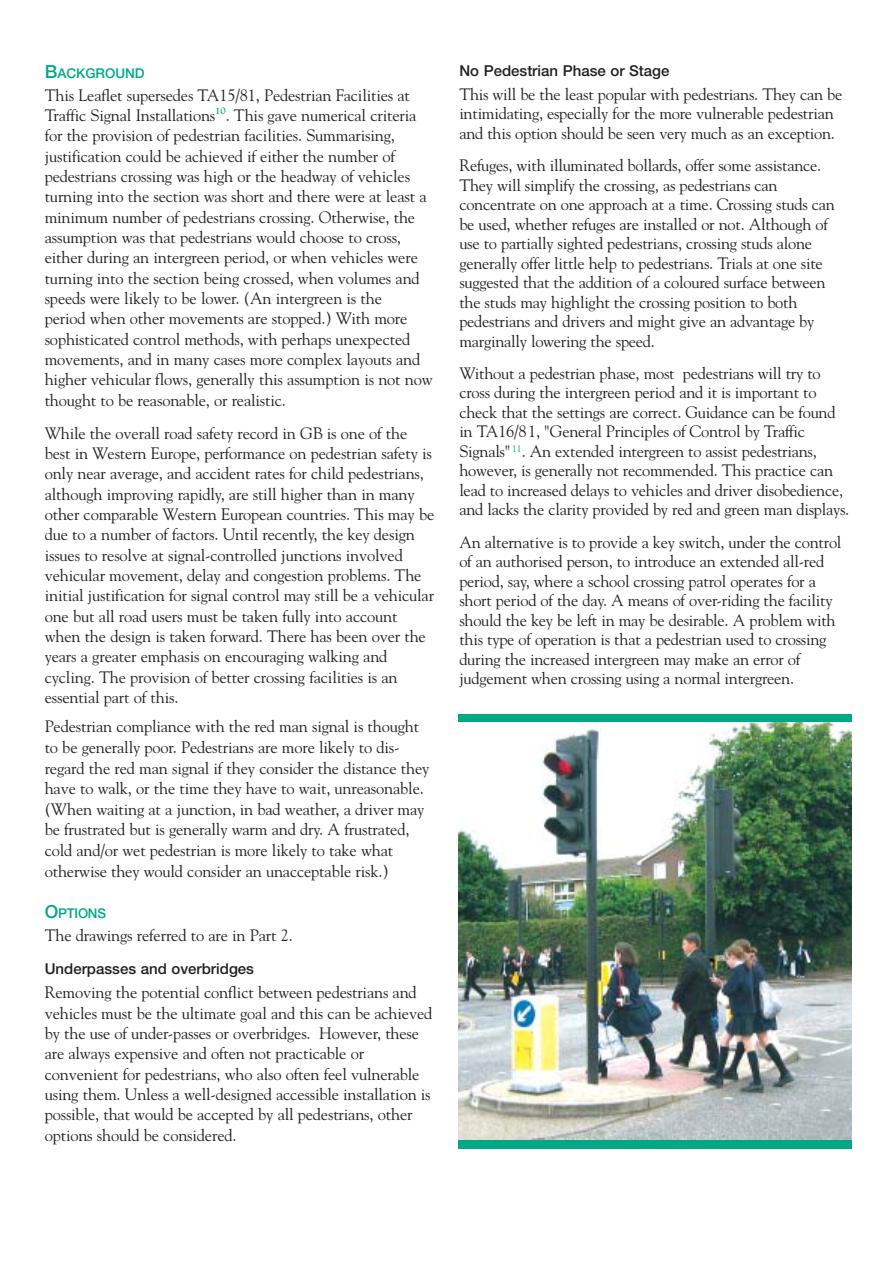
<style>
.page{position:relative;width:893px;height:1262px;background:#fff}
.page>*{position:absolute;margin:0;border:0;box-sizing:border-box;transform-origin:0 0}
.t1{font:16.5px/20.4px "Goudy";letter-spacing:-.01em;color:#231f20}
.t2{font:500 15px "Helvetica Neue";color:#231f20}
.t3{font:500 13.5px "Helvetica Neue";color:#00a886}
.s1{font-size:18px}
</style>
<div class="page">
<div style="left:458px;top:714px;width:393px;height:434px;background:#00a886"></div>
<img style="left:458px;top:722px;width:393px;height:418px">
<p class="t3" style="left:45px;top:68px;width:101px"><span class="s1">B</span>ACKGROUND</p>
<p class="t1" style="left:45px;top:86px;width:389px">This Leaflet supersedes TA15/81, Pedestrian Facilities at Traffic Signal Installations<sup>10</sup>. This gave numerical criteria for the provision of pedestrian facilities. Summarising, justification could be achieved if either the number of pedestrians crossing was high or the headway of vehicles turning into the section was short and there were at least a minimum number of pedestrians crossing. Otherwise, the assumption was that pedestrians would choose to cross, either during an intergreen period, or when vehicles were turning into the section being crossed, when volumes and speeds were likely to be lower. (An intergreen is the<br>period when other movements are stopped.) With more sophisticated control methods, with perhaps unexpected movements, and in many cases more complex layouts and higher vehicular flows, generally this assumption is not now thought to be reasonable, or realistic.</p>
<p class="t1" style="left:45px;top:424px;width:391px">While the overall road safety record in GB is one of the best in Western Europe, performance on pedestrian safety is only near average, and accident rates for child pedestrians, although improving rapidly, are still higher than in many other comparable Western European countries. This may be due to a number of factors. Until recently, the key design issues to resolve at signal-controlled junctions involved vehicular movement, delay and congestion problems. The initial justification for signal control may still be a vehicular one but all road users must be taken fully into account when the design is taken forward. There has been over the years a greater emphasis on encouraging walking and cycling. The provision of better crossing facilities is an essential part of this.</p>
<p class="t1" style="left:45px;top:717px;width:386px">Pedestrian compliance with the red man signal is thought to be generally poor. Pedestrians are more likely to dis&shy;regard the red man signal if they consider the distance they have to walk, or the time they have to wait, unreasonable. (When waiting at a junction, in bad weather, a driver may be frustrated but is generally warm and dry. A frustrated, cold and/or wet pedestrian is more likely to take what otherwise they would consider an unacceptable risk.)</p>
<p class="t3" style="left:45px;top:908px;width:63px"><span class="s1">O</span>PTIONS</p>
<p class="t1" style="left:45px;top:926px;width:249px">The drawings referred to are in Part 2.</p>
<p class="t2" style="left:45px;top:963px;width:211px">Underpasses and overbridges</p>
<p class="t1" style="left:45px;top:983px;width:389px">Removing the potential conflict between pedestrians and vehicles must be the ultimate goal and this can be achieved by the use of under-passes or overbridges. However, these are always expensive and often not practicable or convenient for pedestrians, who also often feel vulnerable using them. Unless a well-designed accessible installation is possible, that would be accepted by all pedestrians, other options should be considered.</p>
<p class="t2" style="left:459px;top:65px;width:212px">No Pedestrian Phase or Stage</p>
<p class="t1" style="left:459px;top:86px;width:384px;line-height:19.5px">This will be the least popular with pedestrians. They can be intimidating, especially for the more vulnerable pedestrian and this option should be seen very much as an exception.</p>
<p class="t1" style="left:459px;top:157px;width:377px;line-height:19.5px">Refuges, with illuminated bollards, offer some assistance.<br>They will simplify the crossing, as pedestrians can concentrate on one approach at a time. Crossing studs can be used, whether refuges are installed or not. Although of use to partially sighted pedestrians, crossing studs alone generally offer little help to pedestrians. Trials at one site suggested that the addition of a coloured surface between the studs may highlight the crossing position to both pedestrians and drivers and might give an advantage by marginally lowering the speed.</p>
<p class="t1" style="left:459px;top:365px;width:391px;line-height:19.5px">Without a pedestrian phase, most pedestrians will try to cross during the intergreen period and it is important to check that the settings are correct. Guidance can be found in TA16/81, "General Principles of Control by Traffic Signals" <sup>11</sup>. An extended intergreen to assist pedestrians, however, is generally not recommended. This practice can lead to increased delays to vehicles and driver disobedience, and lacks the clarity provided by red and green man displays.</p>
<p class="t1" style="left:459px;top:533px;width:383px;line-height:19.5px">An alternative is to provide a key switch, under the control of an authorised person, to introduce an extended all-red period, say, where a school crossing patrol operates for a short period of the day. A means of over-riding the facility should the key be left in may be desirable. A problem with this type of operation is that a pedestrian used to crossing during the increased intergreen may make an error of judgement when crossing using a normal intergreen.</p>
</div>
